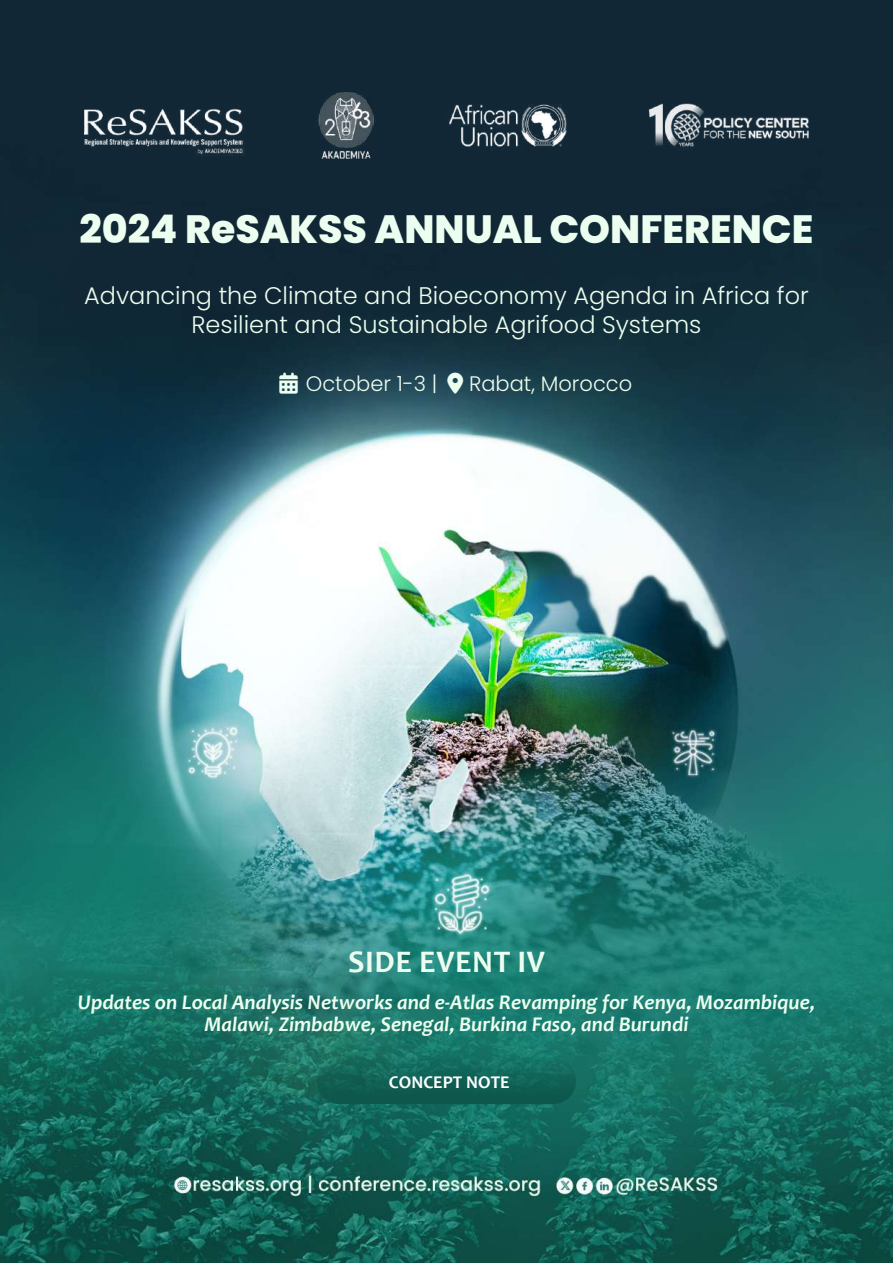
<style>
.page{position:relative;width:893px;height:1263px;background:#fff}
.page>*{position:absolute;margin:0;border:0;box-sizing:border-box;transform-origin:0 0}
.t1{font:800 39.45px "Poppins";color:#ecfeef}
.t2{font:700 31.65px "Candara";letter-spacing:.02em;color:#ecfeef}
.t3{font:300 24px/28.8px "Poppins";color:#ecfeef;text-align:center}
.t4{font:italic 700 21px/22.6px "Candara";color:#ecfeef;text-align:center}
.t5{font:300 21px "Poppins";color:#ecfeef}
.t6{font:700 18px "Candara";color:#fff}
</style>
<div class="page">
<img style="left:0;top:0;width:893px;height:1263px">
<img style="left:84px;top:93px;width:725px;height:65px">
<div style="left:317px;top:1058px;width:259px;height:46px;background:linear-gradient(to bottom,#177364,#0d534a);border-radius:23px"></div>
<svg style="left:447px;top:373px;width:16px;height:21px"></svg>
<h1 class="t1" style="left:80px;top:206px;width:735px">2024 ReSAKSS ANNUAL CONFERENCE</h1>
<p class="t3" style="left:84px;top:281px;width:726px">Advancing the Climate and Bioeconomy Agenda in Africa for<br>Resilient and Sustainable Agrifood Systems</p>
<p class="t5" style="left:280px;top:372px;width:159px">▲ October 1-3 |</p>
<p class="t5" style="left:469px;top:372px;width:165px">Rabat, Morocco</p>
<h2 class="t2" style="left:348px;top:942px;width:198px">SIDE EVENT IV</h2>
<p class="t4" style="left:78px;top:990px;width:739px">Updates on Local Analysis Networks and e-Atlas Revamping for Kenya, Mozambique,<br>Malawi, Zimbabwe, Senegal, Burkina Faso, and Burundi</p>
<p class="t6" style="left:389px;top:1071px;width:122px">CONCEPT NOTE</p>
</div>
